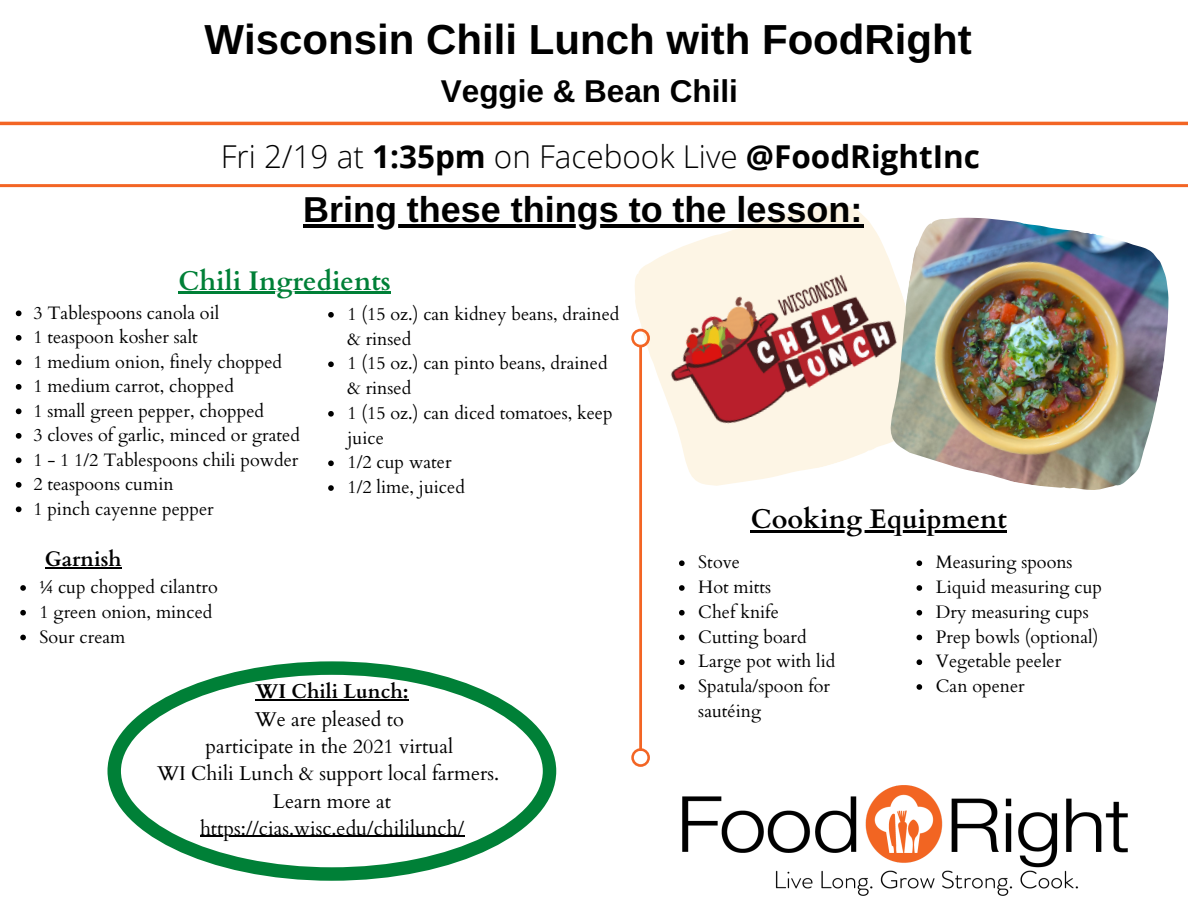
<style>
.page{position:relative;width:1188px;height:918px;background:#fff}
.page>*{position:absolute;margin:0;border:0;box-sizing:border-box;transform-origin:0 0}
.t1{font:700 42px "Arimo";color:#000}
.t2{font:700 36px "Arimo";color:#000}
.t3{font:300 31.5px "Open Sans";color:#000}
.t4{font:700 31.5px "Arimo";color:#000}
.t5{font:700 27px "Cardo";color:#008037}
.t6{font:700 27px "Cardo";color:#000}
.t7{font:700 21px "Cardo";color:#000}
.t8{font:19.95px/27.3px "Cardo";color:#000;text-align:center}
.t9{font:700 19.95px "Cardo";color:#000}
.t10{font:18px/24.8px "Cardo";color:#000}
.s1{font-weight:700}
</style>
<div class="page">
<svg style="left:0;top:121px;width:1188px;height:5px;background:#f69365"></svg>
<svg style="left:0;top:184px;width:1188px;height:4px;background:#f58a5a"></svg>
<img style="left:682px;top:786px;width:446px;height:109px">
<svg style="left:16px;top:310px;width:6px;height:6px"></svg>
<svg style="left:16px;top:335px;width:6px;height:6px"></svg>
<svg style="left:16px;top:359px;width:6px;height:6px"></svg>
<svg style="left:16px;top:384px;width:6px;height:6px"></svg>
<svg style="left:16px;top:408px;width:6px;height:6px"></svg>
<svg style="left:16px;top:433px;width:6px;height:6px"></svg>
<svg style="left:16px;top:457px;width:6px;height:6px"></svg>
<svg style="left:16px;top:482px;width:6px;height:6px"></svg>
<svg style="left:16px;top:506px;width:6px;height:6px"></svg>
<hr style="left:179px;top:292px;width:212px;height:2px;background:#008037">
<svg style="left:328px;top:312px;width:6px;height:6px"></svg>
<svg style="left:328px;top:361px;width:6px;height:6px"></svg>
<svg style="left:328px;top:411px;width:6px;height:6px"></svg>
<svg style="left:328px;top:460px;width:6px;height:6px"></svg>
<svg style="left:328px;top:485px;width:6px;height:6px"></svg>
<img style="left:635px;top:204px;width:255px;height:282px">
<svg style="left:631px;top:329px;width:19px;height:438px"></svg>
<img style="left:890px;top:218px;width:279px;height:272px">
<svg style="left:107px;top:661px;width:449px;height:220px"></svg>
<svg style="left:20px;top:585px;width:6px;height:6px"></svg>
<svg style="left:20px;top:610px;width:6px;height:6px"></svg>
<svg style="left:20px;top:635px;width:6px;height:5px"></svg>
<hr style="left:45px;top:567px;width:77px;height:1px;background:#000">
<hr style="left:751px;top:530px;width:256px;height:2px;background:#000">
<svg style="left:679px;top:560px;width:6px;height:6px"></svg>
<svg style="left:679px;top:585px;width:6px;height:6px"></svg>
<svg style="left:679px;top:610px;width:6px;height:6px"></svg>
<svg style="left:679px;top:635px;width:6px;height:5px"></svg>
<svg style="left:679px;top:659px;width:6px;height:6px"></svg>
<svg style="left:679px;top:684px;width:6px;height:6px"></svg>
<svg style="left:917px;top:560px;width:5px;height:6px"></svg>
<svg style="left:917px;top:585px;width:5px;height:6px"></svg>
<svg style="left:917px;top:610px;width:5px;height:6px"></svg>
<svg style="left:917px;top:635px;width:5px;height:5px"></svg>
<svg style="left:917px;top:659px;width:5px;height:6px"></svg>
<svg style="left:917px;top:684px;width:5px;height:6px"></svg>
<hr style="left:303px;top:224px;width:560px;height:4px;background:#000">
<hr style="left:256px;top:699px;width:153px;height:1px;background:#000">
<hr style="left:200px;top:836px;width:264px;height:1px;background:#000">
<p class="t1" style="left:204px;top:16px;width:769px">Wisconsin Chili Lunch with FoodRight</p>
<p class="t4" style="left:441px;top:73px;width:299px">Veggie &amp; Bean Chili</p>
<p class="t3" style="left:221px;top:134px;width:761px">Fri 2/19 at <span class="s1">1:35pm</span> on Facebook Live <span class="s1">@FoodRightInc</span></p>
<p class="t2" style="left:303px;top:189px;width:561px">Bring these things to the lesson:</p>
<p class="t5" style="left:179px;top:263px;width:214px">Chili Ingredients</p>
<p class="t10" style="left:348px;top:302px;width:273px">1 (15 oz.) can kidney beans, drained</p>
<p class="t10" style="left:348px;top:351px;width:262px">1 (15 oz.) can pinto beans, drained</p>
<p class="t10" style="left:348px;top:401px;width:267px">1 (15 oz.) can diced tomatoes, keep</p>
<p class="t10" style="left:348px;top:450px;width:106px">1/2 cup water</p>
<p class="t10" style="left:348px;top:475px;width:119px">1/2 lime, juiced</p>
<p class="t10" style="left:33px;top:301px;width:187px">3 Tablespoons canola oil</p>
<p class="t10" style="left:33px;top:325px;width:166px">1 teaspoon kosher salt</p>
<p class="t10" style="left:33px;top:350px;width:250px">1 medium onion, finely chopped</p>
<p class="t10" style="left:33px;top:374px;width:202px">1 medium carrot, chopped</p>
<p class="t10" style="left:33px;top:399px;width:232px">1 small green pepper, chopped</p>
<p class="t10" style="left:33px;top:423px;width:268px">3 cloves of garlic, minced or grated</p>
<p class="t10" style="left:33px;top:448px;width:267px">1 - 1 1/2 Tablespoons chili powder</p>
<p class="t10" style="left:33px;top:472px;width:142px">2 teaspoons cumin</p>
<p class="t10" style="left:33px;top:497px;width:182px">1 pinch cayenne pepper</p>
<p class="t10" style="left:348px;top:327px;width:65px">&amp; rinsed</p>
<p class="t10" style="left:348px;top:376px;width:65px">&amp; rinsed</p>
<p class="t10" style="left:348px;top:426px;width:38px">juice</p>
<p class="t7" style="left:45px;top:545px;width:78px">Garnish</p>
<p class="t10" style="left:40px;top:575px;width:180px">¼ cup chopped cilantro</p>
<p class="t10" style="left:40px;top:600px;width:174px">1 green onion, minced</p>
<p class="t10" style="left:40px;top:625px;width:87px">Sour cream</p>
<p class="t9" style="left:256px;top:679px;width:155px">WI Chili Lunch:</p>
<p class="t8" style="left:255px;top:706px;width:151px">We are pleased to</p>
<p class="t8" style="left:206px;top:733px;width:249px">participate in the 2021 virtual</p>
<p class="t8" style="left:157px;top:760px;width:344px">WI Chili Lunch &amp; support local farmers.</p>
<p class="t8" style="left:200px;top:788px;width:266px">Learn more at https://cias.wisc.edu/chililunch/</p>
<p class="t6" style="left:751px;top:501px;width:258px">Cooking Equipment</p>
<p class="t10" style="left:698px;top:550px;width:43px">Stove</p>
<p class="t10" style="left:698px;top:575px;width:74px">Hot mitts</p>
<p class="t10" style="left:698px;top:600px;width:82px">Chef knife</p>
<p class="t10" style="left:698px;top:625px;width:110px">Cutting board</p>
<p class="t10" style="left:698px;top:649px;width:139px">Large pot with lid</p>
<p class="t10" style="left:698px;top:674px;width:133px">Spatula/spoon for sautéing</p>
<p class="t10" style="left:936px;top:550px;width:138px">Measuring spoons</p>
<p class="t10" style="left:936px;top:575px;width:168px">Liquid measuring cup</p>
<p class="t10" style="left:936px;top:600px;width:154px">Dry measuring cups</p>
<p class="t10" style="left:936px;top:625px;width:164px">Prep bowls (optional)</p>
<p class="t10" style="left:936px;top:649px;width:127px">Vegetable peeler</p>
<p class="t10" style="left:936px;top:674px;width:90px">Can opener</p>
</div>
